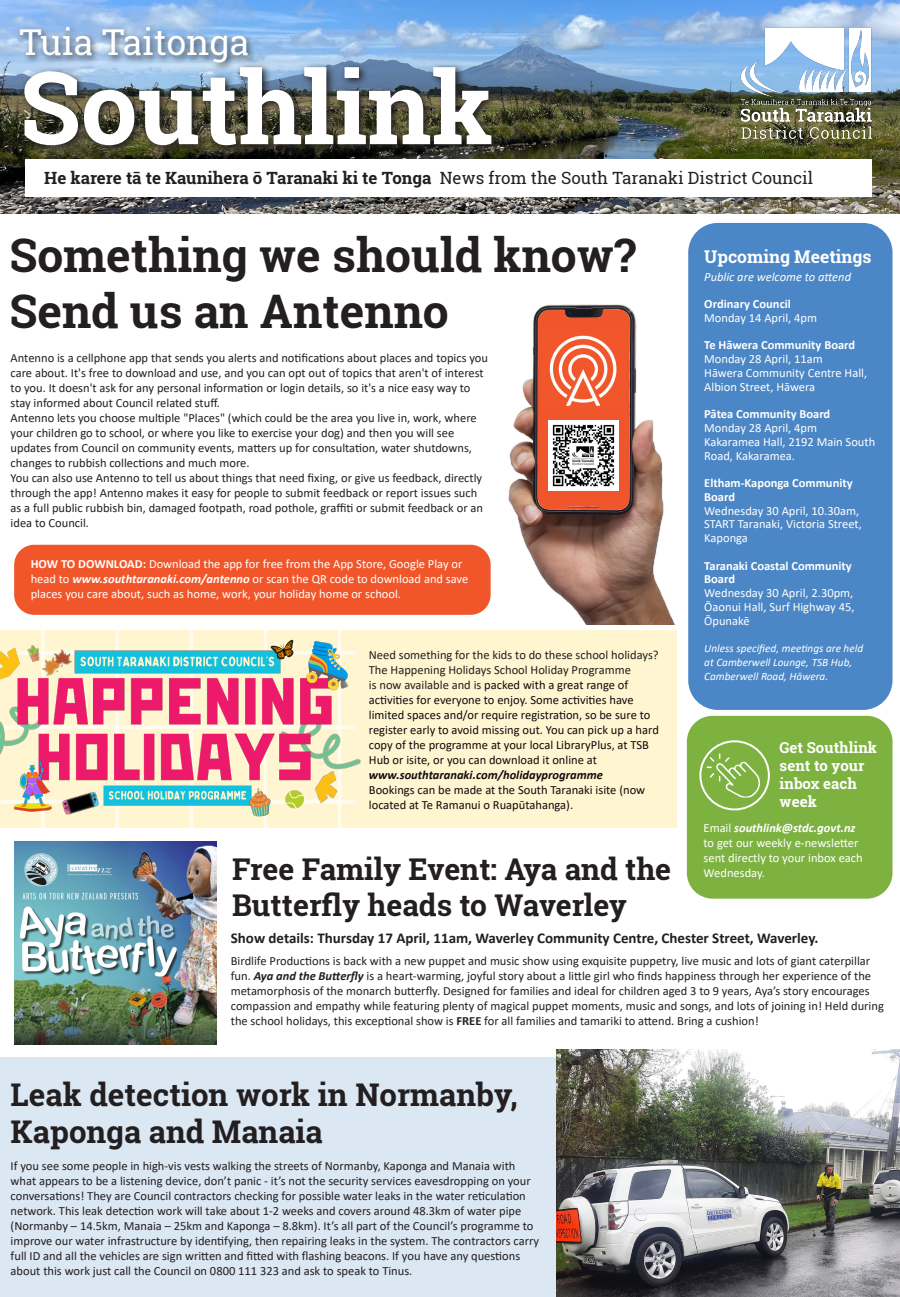
<style>
.page{position:relative;width:900px;height:1297px;background:#fff}
.page>*{position:absolute;margin:0;border:0;box-sizing:border-box;transform-origin:0 0}
.t1{font:700 101.12px "Roboto Slab";color:#fff}
.t2{font:700 46.25px/55.5px "Roboto Slab";color:#231f20}
.t3{font:35.62px "Roboto Slab";color:#fff}
.t4{font:700 31.25px/37.5px "Roboto Slab";color:#231f20}
.t5{font:700 30px/36px "Roboto Slab";color:#231f20}
.t6{font:700 17.5px "Roboto Slab";color:#fff}
.t7{font:700 16.88px "Roboto Slab";color:#231f20}
.t8{font:700 15px "Calibri";color:#231f20}
.t9{font:700 15px/18px "Roboto Slab";color:#fff}
.t10{font:12.5px/15px "Calibri";color:#231f20}
.t11{font:12.5px/13.8px "Calibri";color:#fff}
.t12{font:12.5px/15px "Calibri";color:#110a0c}
.t13{font:700 12.5px/13.8px "Calibri";color:#fff}
.t14{font:italic 700 12.5px "Calibri";color:#110a0c}
.t15{font:italic 12.5px "Calibri";color:#fff}
.t16{font:italic 11.25px/13.8px "Calibri";color:#fff}
.s1{font-weight:400}
.s2{font-weight:700}
.s3{font-weight:700;font-style:italic}
.s4{color:#231f20}
</style>
<div class="page">
<div style="left:14px;top:545px;width:477px;height:70px;background:#f1562b;border-radius:20px"></div>
<div style="left:0;top:631px;width:356px;height:196px;background:#fff6d1"></div>
<div style="left:0;top:1057px;width:900px;height:240px;background:#dbe7f3"></div>
<img style="left:0;top:0;width:900px;height:214px">
<div style="left:25px;top:160px;width:846px;height:37px;background:#fff"></div>
<div style="left:16px;top:24px;width:241px;height:49px;background:#231f20;opacity:.75"></div>
<svg style="left:19px;top:62px;width:483px;height:93px;background:#4a5050"></svg>
<img style="left:727px;top:11px;width:163px;height:144px">
<img style="left:508px;top:304px;width:167px;height:320px">
<img style="left:549px;top:421px;width:69px;height:69px">
<img style="left:542px;top:332px;width:82px;height:80px">
<div style="left:687px;top:716px;width:206px;height:183px;background:#7db241;border-radius:26px"></div>
<img style="left:707px;top:753px;width:53px;height:44px">
<div style="left:699px;top:740px;width:71px;height:70px;border:2px solid #fff;border-radius:34px"></div>
<div style="left:688px;top:223px;width:205px;height:487px;background:#4b86c6;border-radius:30px"></div>
<img style="left:105px;top:787px;width:202px;height:26px">
<img style="left:557px;top:1049px;width:343px;height:248px">
<img style="left:277px;top:787px;width:92px;height:12px">
<img style="left:37px;top:641px;width:267px;height:32px">
<img style="left:0;top:673px;width:374px;height:114px">
<img style="left:0;top:646px;width:20px;height:34px">
<img style="left:311px;top:769px;width:28px;height:36px">
<img style="left:304px;top:638px;width:50px;height:55px">
<img style="left:2px;top:757px;width:60px;height:56px">
<img style="left:249px;top:785px;width:28px;height:40px">
<img style="left:37px;top:643px;width:38px;height:40px">
<img style="left:270px;top:638px;width:24px;height:26px">
<img style="left:285px;top:789px;width:19px;height:19px">
<img style="left:25px;top:643px;width:18px;height:21px">
<img style="left:57px;top:782px;width:48px;height:43px">
<img style="left:14px;top:842px;width:203px;height:202px">
<p class="t3" style="left:20px;top:18px;width:231px">Tuia Taitonga</p>
<p class="t1" style="left:20px;top:38px;width:475px">Southlink</p>
<p class="t7" style="left:44px;top:166px;width:770px">He karere tā te Kaunihera ō Taranaki ki te Tonga <span class="s1">News from the South Taranaki District Council</span></p>
<p class="t2" style="left:9px;top:227px;width:628px">Something we should know?<br>Send us an Antenno</p>
<p class="t10" style="left:11px;top:350px;width:479px">Antenno is a cellphone app that sends you alerts and notifications about places and topics you care about. It's free to download and use, and you can opt out of topics that aren't of interest to you. It doesn't ask for any personal information or login details, so it's a nice easy way to stay informed about Council related stuff.</p>
<p class="t10" style="left:11px;top:410px;width:468px">Antenno lets you choose multiple "Places" (which could be the area you live in, work, where your children go to school, or where you like to exercise your dog) and then you will see updates from Council on community events, matters up for consultation, water shutdowns, changes to rubbish collections and much more.</p>
<p class="t10" style="left:11px;top:470px;width:474px">You can also use Antenno to tell us about things that need fixing, or give us feedback, directly through the app! Antenno makes it easy for people to submit feedback or report issues such as a full public rubbish bin, damaged footpath, road pothole, graffiti or submit feedback or an idea to Council.</p>
<p class="t11" style="left:31px;top:556px;width:439px;line-height:15px"><span class="s2">HOW TO DOWNLOAD:</span> Download the app for free from the App Store, Google Play or head to <span class="s3">www.southtaranaki.com/antenno</span> or scan the QR code to download and save places you care about, such as home, work, your holiday home or school.</p>
<p class="t12" style="left:369px;top:647px;width:292px"><span class="s4">Need something for the kids to do these school holidays?<br>The Happening Holidays School Holiday Programme<br>is now available and is</span> packed with a great range of activities for everyone to enjoy. Some activities have limited spaces and/or require registration, so be sure to register early to avoid missing out. You can pick up a hard copy of the programme at your local LibraryPlus, at TSB Hub or isite, or you can download it online at</p>
<p class="t14" style="left:369px;top:766px;width:236px">www.southtaranaki.com/holidayprogramme</p>
<p class="t12" style="left:369px;top:782px;width:278px">Bookings can be made at the South Taranaki isite (now located at Te Ramanui o Ruapūtahanga).</p>
<p class="t5" style="left:232px;top:851px;width:441px">Free Family Event: Aya and the<br>Butterfly heads to Waverley</p>
<p class="t6" style="left:704px;top:245px;width:169px">Upcoming Meetings</p>
<p class="t15" style="left:704px;top:268px;width:148px">Public are welcome to attend</p>
<p class="t13" style="left:704px;top:297px;width:88px">Ordinary Council</p>
<p class="t11" style="left:704px;top:311px;width:114px">Monday 14 April, 4pm</p>
<p class="t13" style="left:704px;top:338px;width:152px">Te Hāwera Community Board</p>
<p class="t11" style="left:704px;top:352px;width:120px">Monday 28 April, 11am</p>
<p class="t11" style="left:704px;top:366px;width:164px">Hāwera Community Centre Hall,<br>Albion Street, Hāwera</p>
<p class="t13" style="left:704px;top:407px;width:128px">Pātea Community Board</p>
<p class="t11" style="left:704px;top:421px;width:114px">Monday 28 April, 4pm</p>
<p class="t11" style="left:704px;top:434px;width:173px">Kakaramea Hall, 2192 Main South<br>Road, Kakaramea.</p>
<p class="t13" style="left:704px;top:476px;width:150px">Eltham-Kaponga Community<br>Board</p>
<p class="t11" style="left:704px;top:503px;width:159px">Wednesday 30 April, 10.30am,<br>START Taranaki, Victoria Street,<br>Kaponga</p>
<p class="t13" style="left:704px;top:558px;width:149px">Taranaki Coastal Community<br>Board</p>
<p class="t11" style="left:704px;top:586px;width:152px;text-align:justify">Wednesday 30 April, 2.30pm, Ōaonui Hall, Surf Highway 45, Ōpunakē</p>
<p class="t16" style="left:704px;top:641px;width:160px">Unless specified, meetings are held at Camberwell Lounge, TSB Hub,<br>Camberwell Road, Hāwera.</p>
<p class="t9" style="left:780px;top:738px;width:99px">Get Southlink sent to your inbox each week</p>
<p class="t11" style="left:704px;top:820px;width:161px;line-height:15px">Email <span class="s3">southlink@stdc.govt.nz </span>to get our weekly e-newsletter sent directly to your inbox each<br>Wednesday.</p>
<p class="t8" style="left:231px;top:927px;width:589px">Show details: Thursday 17 April, 11am, Waverley Community Centre, Chester Street, Waverley.</p>
<p class="t10" style="left:231px;top:953px;width:655px">Birdlife Productions is back with a new puppet and music show using exquisite puppetry, live music and lots of giant caterpillar fun. <span class="s3">Aya and the Butterfly</span> is a heart-warming, joyful story about a little girl who finds happiness through her experience of the metamorphosis of the monarch butterfly. Designed for families and ideal for children aged 3 to 9 years, Aya’s story encourages compassion and empathy while featuring plenty of magical puppet moments, music and songs, and lots of joining in! Held during the school holidays, this exceptional show is <span class="s2">FREE</span> for all families and tamariki to attend. Bring a cushion!</p>
<p class="t4" style="left:11px;top:1075px;width:509px">Leak detection work in Normanby,<br>Kaponga and Manaia</p>
<p class="t10" style="left:11px;top:1157px;width:530px">If you see some people in high-vis vests walking the streets of Normanby, Kaponga and Manaia with what appears to be a listening device, don’t panic - it’s not the security services eavesdropping on your conversations! They are Council contractors checking for possible water leaks in the water reticulation network. This leak detection work will take about 1-2 weeks and covers around 48.3km of water pipe (Normanby – 14.5km, Manaia – 25km and Kaponga – 8.8km). It’s all part of the Council’s programme to improve our water infrastructure by identifying, then repairing leaks in the system. The contractors carry full ID and all the vehicles are sign written and fitted with flashing beacons. If you have any questions about this work just call the Council on 0800 111 323 and ask to speak to Tinus.</p>
</div>
